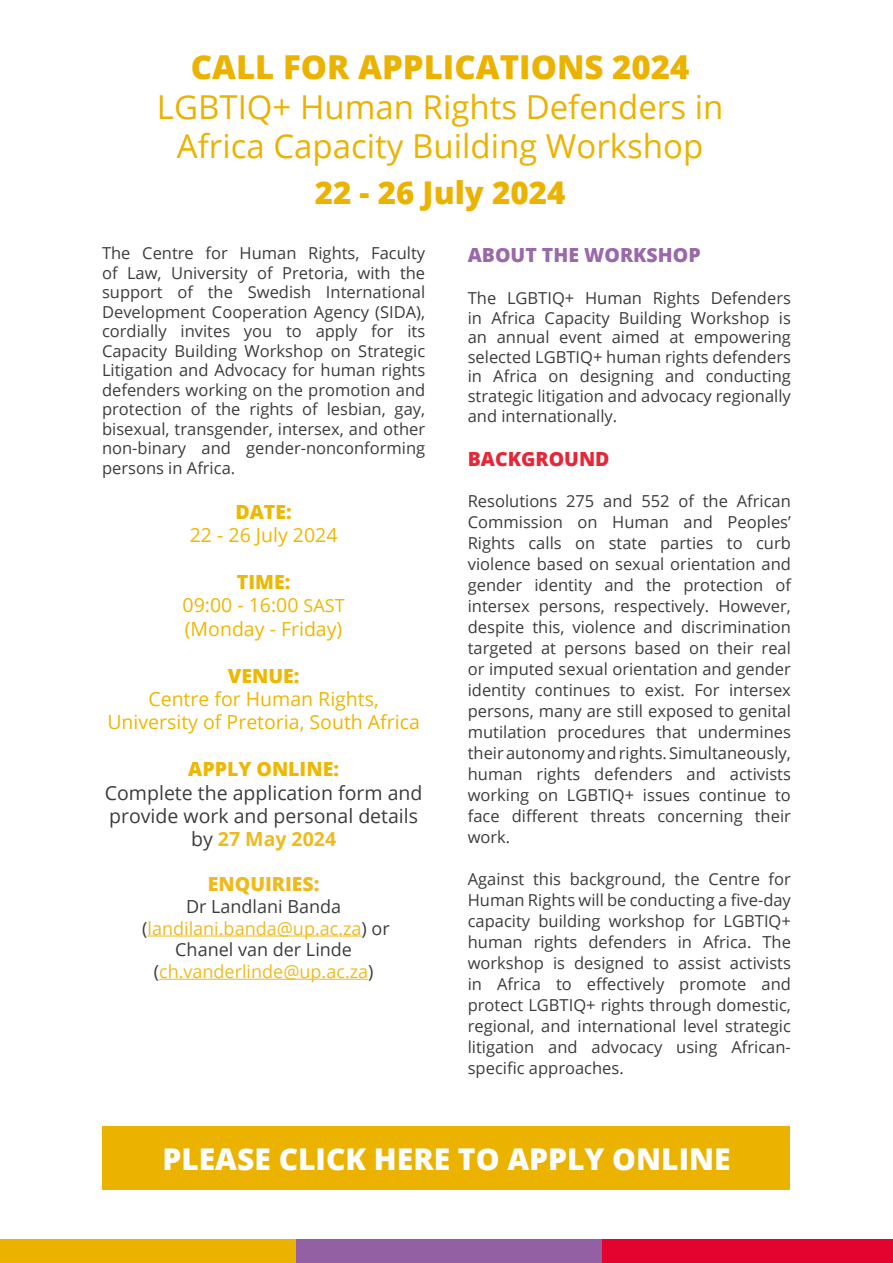
<style>
.page{position:relative;width:893px;height:1263px;background:#fff}
.page>*{position:absolute;margin:0;border:0;box-sizing:border-box;transform-origin:0 0}
.t1{font:33px/39.6px "Open Sans";color:#ebb300;text-align:center}
.t2{font:800 33px "Open Sans";color:#ebb300}
.t3{font:800 31.35px "Open Sans";color:#ebb300}
.t4{font:800 30px "Open Sans";color:#fff}
.t5{font:19.5px/23.4px "Open Sans";color:#edb702;text-align:center}
.t6{font:19.5px/23.4px "Open Sans";color:#3c3c3b;text-align:center}
.t7{font:800 19.5px "Open Sans";color:#edb702}
.t8{font:800 19.5px "Open Sans";color:#9a69aa}
.t9{font:800 19.5px "Open Sans";color:#eeba1d}
.t10{font:800 19.5px "Open Sans";color:#e62737}
.t11{font:18px/21.6px "Open Sans";color:#eeba1d;text-align:center}
.t12{font:16.5px/21px "Open Sans";color:#3c3c3b;text-align:justify}
.s1{font-weight:800}
.s2{font-size:18px}
.s3{font-weight:700;color:#eeba1d}
.s4{color:#3c3c3b}
</style>
<div class="page">
<div style="left:600px;top:1239px;width:293px;height:24px;background:#e4032e"></div>
<div style="left:295px;top:1239px;width:307px;height:24px;background:#9460a4"></div>
<div style="left:0;top:1239px;width:296px;height:24px;background:#ebb300"></div>
<hr style="left:147px;top:935px;width:215px;height:1px;background:#eeba1d">
<hr style="left:159px;top:979px;width:209px;height:1px;background:#eeba1d">
<div style="left:103px;top:1126px;width:687px;height:64px;background:#ebb300"></div>
<h1 class="t2" style="left:191px;top:42px;width:500px">CALL FOR APPLICATIONS 2024</h1>
<h1 class="t1" style="left:157px;top:86px;width:568px">LGBTIQ+ Human Rights Defenders in<br>Africa Capacity Building Workshop</h1>
<h2 class="t3" style="left:315px;top:169px;width:252px">22 - 26 July 2024</h2>
<p class="t12" style="left:102px;top:243px;width:325px;line-height:19.5px">The Centre for Human Rights, Faculty of Law, University of Pretoria, with the support of the Swedish International Development Cooperation Agency (SIDA), cordially invites you to apply for its Capacity Building Workshop on Strategic Litigation and Advocacy for human rights defenders working on the promotion and protection of the rights of lesbian, gay, bisexual, transgender, intersex, and other non-binary and gender-nonconforming persons in Africa.</p>
<p class="t7" style="left:235px;top:497px;width:58px">DATE:</p>
<p class="t5" style="left:190px;top:523px;width:149px">22 - 26 July 2024</p>
<p class="t5" style="left:183px;top:570px;width:164px"><span class="s1">TIME:<br></span>09:00 - 16:00 <span class="s2">SAST </span>(Monday - Friday)</p>
<p class="t7" style="left:228px;top:661px;width:73px">VENUE:</p>
<p class="t5" style="left:107px;top:687px;width:314px">Centre for Human Rights,<br>University of Pretoria, South Africa</p>
<p class="t7" style="left:188px;top:754px;width:152px">APPLY ONLINE:</p>
<p class="t6" style="left:105px;top:780px;width:319px">Complete the application form and provide work and personal details by <span class="s3">27 May 2024</span></p>
<p class="t9" style="left:208px;top:869px;width:113px">ENQUIRIES:</p>
<p class="t11" style="left:142px;top:895px;width:249px"><span class="s4">Dr Landlani Banda (</span>landilani.banda@up.ac.za<span class="s4">) or<br>Chanel van der Linde (</span>ch.vanderlinde@up.ac.za<span class="s4">)</span></p>
<p class="t8" style="left:468px;top:240px;width:234px">ABOUT THE WORKSHOP</p>
<p class="t12" style="left:468px;top:288px;width:325px;line-height:19.5px">The LGBTIQ+ Human Rights Defenders in Africa Capacity Building Workshop is an annual event aimed at empowering selected LGBTIQ+ human rights defenders in Africa on designing and conducting strategic litigation and advocacy regionally and internationally.</p>
<p class="t10" style="left:468px;top:445px;width:143px">BACKGROUND</p>
<p class="t12" style="left:468px;top:490px;width:325px">Resolutions 275 and 552 of the African Commission on Human and Peoples’ Rights calls on state parties to curb violence based on sexual orientation and gender identity and the protection of intersex persons, respectively. However, despite this, violence and discrimination targeted at persons based on their real or imputed sexual orientation and gender identity continues to exist. For intersex persons, many are still exposed to genital mutilation procedures that undermines their autonomy and rights. Simultaneously, human rights defenders and activists working on LGBTIQ+ issues continue to face different threats concerning their work.</p>
<p class="t12" style="left:468px;top:868px;width:325px">Against this background, the Centre for Human Rights will be conducting a five-day capacity building workshop for LGBTIQ+ human rights defenders in Africa. The workshop is designed to assist activists in Africa to effectively promote and protect LGBTIQ+ rights through domestic, regional, and international level strategic litigation and advocacy using African&shy;specific approaches.</p>
<h3 class="t4" style="left:162px;top:1136px;width:570px">PLEASE CLICK HERE TO APPLY ONLINE</h3>
</div>
